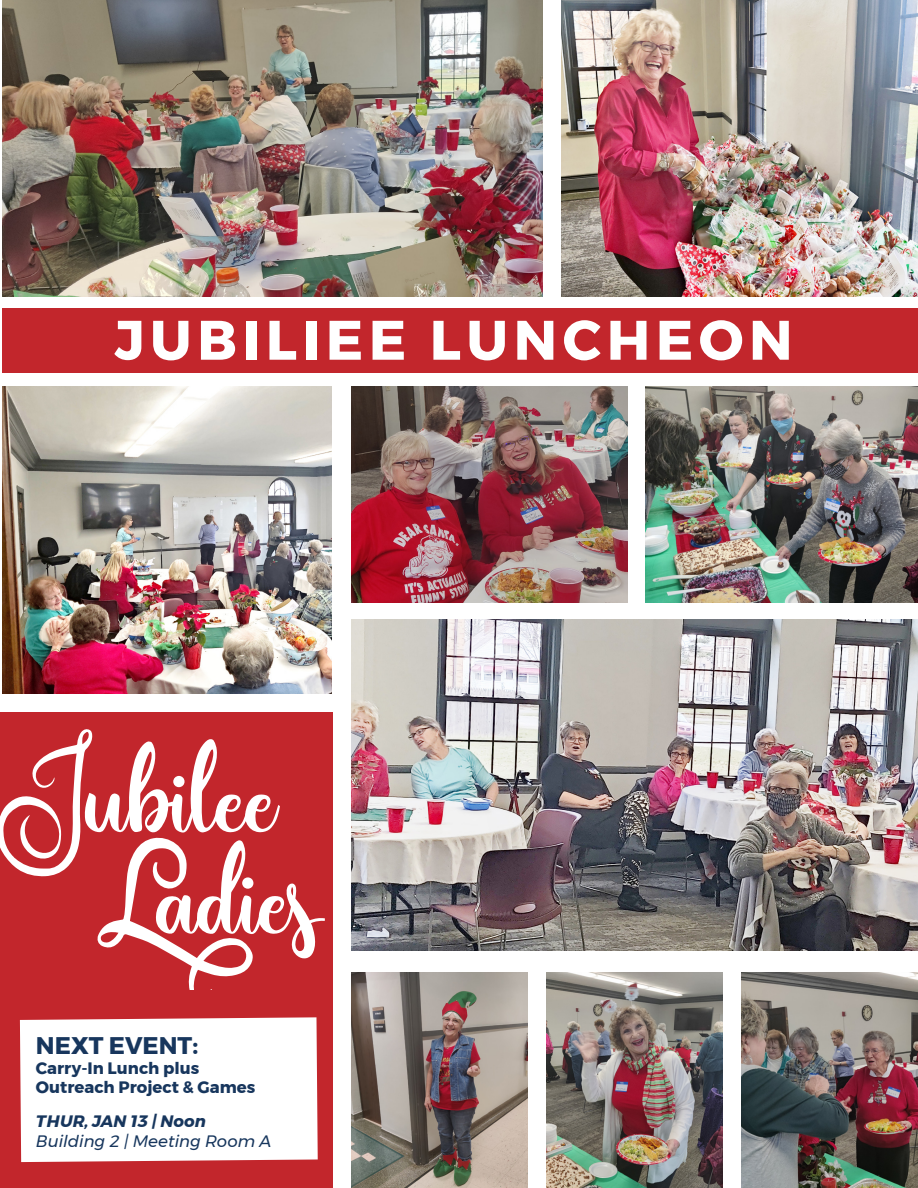
<style>
.page{position:relative;width:918px;height:1188px;background:#fff}
.page>*{position:absolute;margin:0;border:0;box-sizing:border-box;transform-origin:0 0}
.t1{font:700 55.5px "Montserrat";letter-spacing:.1em;color:#fff}
.t2{font:700 24px "Montserrat";color:#17365d}
.t3{font:700 16.5px/19.8px "Montserrat";color:#17365d}
.t4{font:italic 16.5px "Montserrat";color:#17365d}
.t5{font:italic 700 16.5px "Montserrat";color:#17365d}
</style>
<div class="page">
<img style="left:3px;top:0;width:540px;height:297px">
<img style="left:561px;top:0;width:357px;height:297px">
<img style="left:351px;top:387px;width:276px;height:216px">
<img style="left:2px;top:387px;width:330px;height:306px">
<img style="left:646px;top:387px;width:272px;height:216px">
<img style="left:351px;top:620px;width:567px;height:330px">
<img style="left:351px;top:972px;width:177px;height:216px">
<div style="left:3px;top:308px;width:915px;height:65px;background:#c2262c"></div>
<div style="left:0;top:713px;width:333px;height:475px;background:#c2262c"></div>
<div style="left:20px;top:1017px;width:298px;height:145px;background:#fff"></div>
<svg style="left:0;top:729px;width:325px;height:261px"></svg>
<img style="left:546px;top:972px;width:177px;height:216px">
<img style="left:741px;top:972px;width:177px;height:216px">
<p class="t1" style="left:115px;top:296px;width:680px">JUBILIEE LUNCHEON</p>
<p class="t2" style="left:36px;top:1026px;width:164px">NEXT EVENT:</p>
<p class="t3" style="left:36px;top:1058px;width:221px">Carry-In Lunch plus<br>Outreach Project &amp; Games</p>
<p class="t5" style="left:36px;top:1108px;width:172px">THUR, JAN 13 | Noon</p>
<p class="t4" style="left:36px;top:1128px;width:237px">Building 2 | Meeting Room A</p>
</div>
